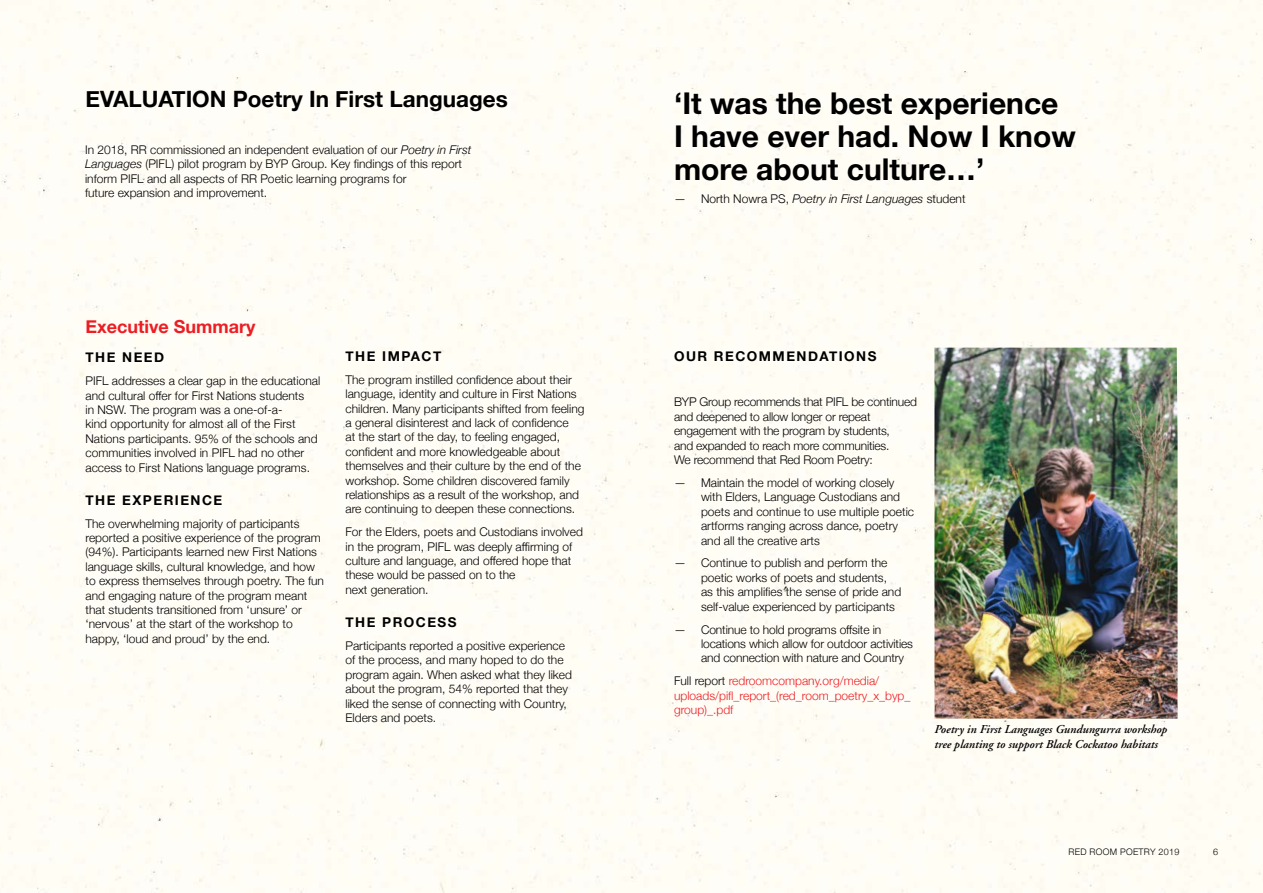
<style>
.page{position:relative;width:1263px;height:893px;background:#fffdf4}
.page>*{position:absolute;margin:0;border:0;box-sizing:border-box;transform-origin:0 0}
.t1{font:700 30px/33px "Helvetica Neue";color:#000}
.t2{font:700 22.5px "Helvetica Neue";color:#000}
.t3{font:700 18px "Helvetica Neue";color:#ed1d24}
.t4{font:700 13.5px "Helvetica Neue";letter-spacing:.11em;color:#000}
.t5{font:300 12px/14.4px "Helvetica Neue";color:#000}
.t6{font:300 12px/14.4px "Helvetica Neue";color:#ed1d24}
.t7{font:italic 600 12px/14.4px "Adobe Garamond";color:#000}
.t8{font:italic 300 12px "Helvetica Neue";color:#000}
.t9{font:300 9px "Helvetica Neue";letter-spacing:.03em;color:#000}
.s1{font-style:italic}
.s2{font-family:"Helvetica Neue CE";font-style:normal}
.s3{font-style:normal}
.s4{font-family:"Helvetica Neue CE"}
.s5{color:#000}
</style>
<div class="page">
<img style="left:934px;top:348px;width:243px;height:371px">
<h2 class="t2" style="left:85px;top:81px;width:424px">EVALUATION Poetry In First Languages</h2>
<p class="t5" style="left:85px;top:142px;width:388px">In 2018, RR commissioned an independent evaluation of our <span class="s1">Poetry in First Languages</span> (PIFL) pilot program by BYP Group. Key findings of this report inform PIFL and all aspects of RR Poetic learning programs for<br>future expansion and improvement.</p>
<h3 class="t3" style="left:86px;top:313px;width:171px">Executive Summary</h3>
<p class="t4" style="left:86px;top:347px;width:80px">THE NEED</p>
<p class="t5" style="left:86px;top:373px;width:236px">PIFL addresses a clear gap in the educational and cultural offer for First Nations students<br>in NSW. The program was a one-of-a-<br>kind opportunity for almost all of the First Nations participants. 95% of the schools and communities involved in PIFL had no other access to First Nations language programs.</p>
<p class="t4" style="left:86px;top:489px;width:138px">THE EXPERIENCE</p>
<p class="t5" style="left:86px;top:515px;width:240px">The overwhelming majority of participants reported a positive experience of the program (94%). Participants learned new First Nations language skills, cultural knowledge, and how to express themselves through poetry. The fun and engaging nature of the program meant that students transitioned from ‘unsure’ or ‘nervous’ at the start of the workshop to happy, ‘loud and proud’ by the end.</p>
<p class="t4" style="left:345px;top:345px;width:97px">THE IMPACT</p>
<p class="t5" style="left:345px;top:371px;width:241px">The program instilled confidence about their language, identity and culture in First Nations children. Many participants shifted from feeling a general disinterest and lack of confidence<br>at the start of the day, to feeling engaged, confident and more knowledgeable about themselves and their culture by the end of the workshop. Some children discovered family relationships as a result of the workshop, and are continuing to deepen these connections.</p>
<p class="t5" style="left:345px;top:524px;width:239px">For the Elders, poets and Custodians involved in the program, PIFL was deeply affirming of culture and language, and offered hope that these would be passed on to the<br>next generation.</p>
<p class="t4" style="left:345px;top:612px;width:113px">THE PROCESS</p>
<p class="t5" style="left:345px;top:638px;width:228px">Participants reported a positive experience of the process, and many hoped to do the program again. When asked what they liked about the program, 54% reported that they liked the sense of connecting with Country, Elders and poets.</p>
<h1 class="t1" style="left:674px;top:88px;width:403px">‘It was the best experience<br>I have ever had. Now I know more about culture…’</h1>
<p class="t8" style="left:674px;top:189px;width:293px"><span class="s2">—</span> <span class="s3">North Nowra PS,</span> Poetry in First Languages <span class="s3">student</span></p>
<p class="t4" style="left:674px;top:345px;width:204px">OUR RECOMMENDATIONS</p>
<p class="t5" style="left:674px;top:394px;width:244px">BYP Group recommends that PIFL be continued and deepened to allow longer or repeat engagement with the program by students,<br>and expanded to reach more communities.<br>We recommend that Red Room Poetry:</p>
<p class="t5" style="left:701px;top:475px;width:215px;text-indent:-27px"><span class="s4">—</span> Maintain the model of working closely with Elders, Language Custodians and poets and continue to use multiple poetic artforms ranging across dance, poetry and all the creative arts</p>
<p class="t5" style="left:701px;top:555px;width:202px;text-indent:-27px"><span class="s4">—</span> Continue to publish and perform the poetic works of poets and students, as this amplifies the sense of pride and self-value experienced by participants</p>
<p class="t5" style="left:701px;top:621px;width:214px;text-indent:-27px"><span class="s4">—</span> Continue to hold programs offsite in locations which allow for outdoor activities and connection with nature and Country</p>
<p class="t6" style="left:674px;top:673px;width:238px"><span class="s5">Full report</span> redroomcompany.org/media/ uploads/pifl_report_(red_room_poetry_x_byp_ group)_.pdf</p>
<p class="t7" style="left:934px;top:722px;width:234px">Poetry in First Languages Gundungurra workshop tree planting to support Black Cockatoo habitats</p>
<p class="t9" style="left:1068px;top:844px;width:112px">RED ROOM POETRY 2019</p>
<p class="t9" style="left:1213px;top:844px;width:7px">6</p>
</div>
